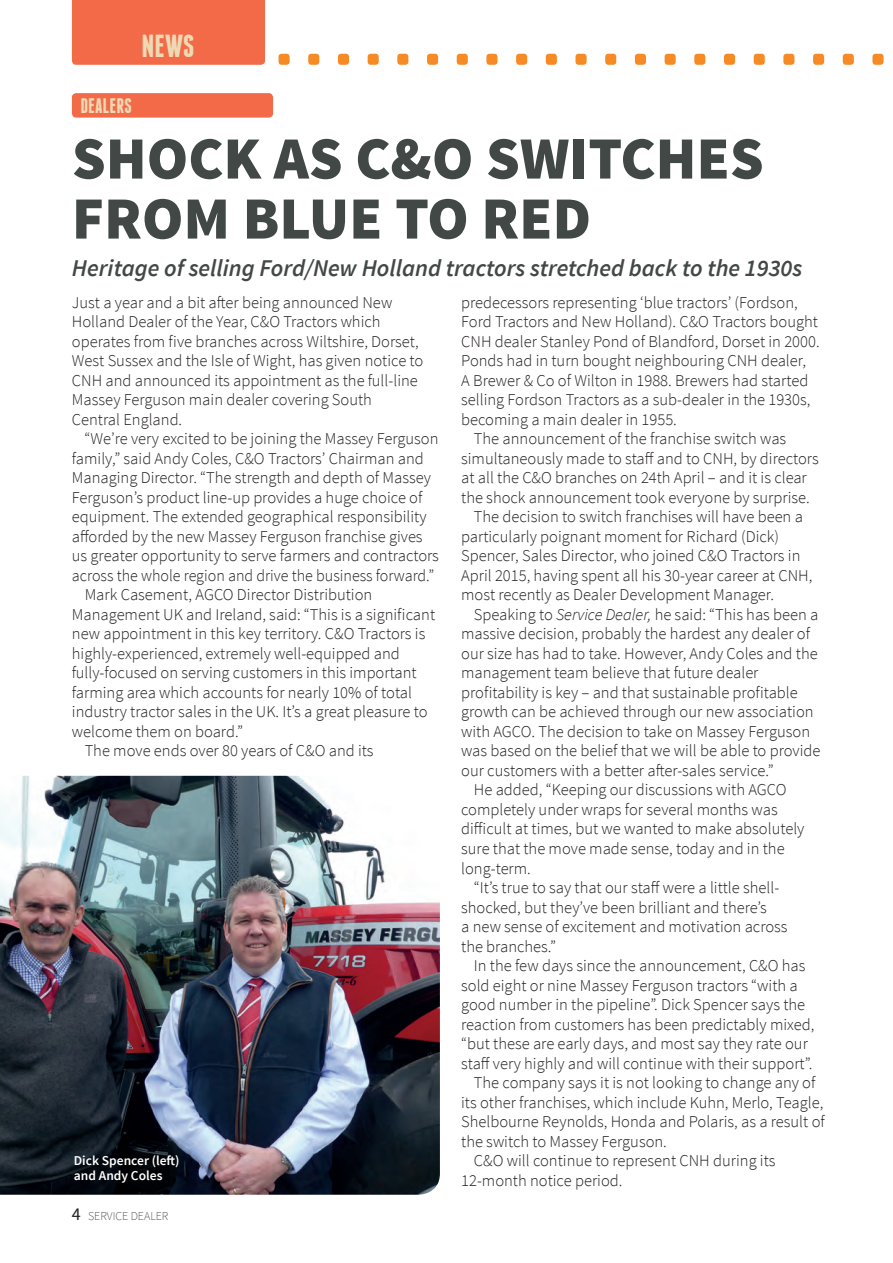
<style>
.page{position:relative;width:893px;height:1263px;background:#fff}
.page>*{position:absolute;margin:0;border:0;box-sizing:border-box;transform-origin:0 0}
.t1{font:900 60px/60px "Source Sans Pro";color:#424846}
.t2{font:700 31.8px "Franchise";color:#edd9b3}
.Subhead{font:italic 600 24px "Source Sans Pro";color:#424846}
.News_sections_tabs{font:700 21px "Franchise";color:#edd9b3}
.Body_Copy{font:300 16.5px/19.5px "Source Sans Pro";color:#231f20}
.Body_Copy_No_Ind{font:300 16.5px/19.5px "Source Sans Pro";color:#231f20}
.t3{font:600 13.5px/15px "Source Sans Pro";color:#fff}
.t4{font:200 12px "Source Sans Pro";color:#231f20}
.s1{font-weight:400;font-size:18px}
.s2{font-style:italic}
</style>
<div class="page">
<div style="left:72px;top:93px;width:201px;height:25px;background:#f26a48;border-radius:4px"></div>
<div style="left:72px;top:0;width:193px;height:65px;background:#f26a48"></div>
<div style="left:278px;top:54px;width:11px;height:11px;background:#f68a25;border-radius:3px"></div>
<div style="left:308px;top:54px;width:11px;height:11px;background:#f68a25;border-radius:3px"></div>
<div style="left:338px;top:54px;width:11px;height:11px;background:#f68a25;border-radius:3px"></div>
<div style="left:367px;top:54px;width:11px;height:11px;background:#f68a25;border-radius:3px"></div>
<div style="left:397px;top:54px;width:11px;height:11px;background:#f68a25;border-radius:3px"></div>
<div style="left:427px;top:54px;width:11px;height:11px;background:#f68a25;border-radius:3px"></div>
<div style="left:456px;top:54px;width:12px;height:11px;background:#f68a25;border-radius:3px"></div>
<div style="left:486px;top:54px;width:11px;height:11px;background:#f68a25;border-radius:3px"></div>
<div style="left:516px;top:54px;width:11px;height:11px;background:#f68a25;border-radius:3px"></div>
<div style="left:546px;top:54px;width:11px;height:11px;background:#f68a25;border-radius:3px"></div>
<div style="left:575px;top:54px;width:11px;height:11px;background:#f68a25;border-radius:3px"></div>
<div style="left:605px;top:54px;width:11px;height:11px;background:#f68a25;border-radius:3px"></div>
<div style="left:635px;top:54px;width:11px;height:11px;background:#f68a25;border-radius:3px"></div>
<div style="left:664px;top:54px;width:11px;height:11px;background:#f68a25;border-radius:3px"></div>
<div style="left:694px;top:54px;width:11px;height:11px;background:#f68a25;border-radius:3px"></div>
<div style="left:724px;top:54px;width:11px;height:11px;background:#f68a25;border-radius:3px"></div>
<div style="left:753px;top:54px;width:11px;height:11px;background:#f68a25;border-radius:3px"></div>
<div style="left:783px;top:54px;width:11px;height:11px;background:#f68a25;border-radius:3px"></div>
<div style="left:813px;top:54px;width:11px;height:11px;background:#f68a25;border-radius:3px"></div>
<div style="left:842px;top:54px;width:11px;height:11px;background:#f68a25;border-radius:3px"></div>
<div style="left:872px;top:54px;width:11px;height:11px;background:#f68a25;border-radius:3px"></div>
<img style="left:0;top:776px;width:440px;height:418px">
<p class="t2" style="left:141px;top:31px;width:54px">NEWS</p>
<p class="News_sections_tabs" style="left:80px;top:96px;width:53px">DEALERS</p>
<p class="t1" style="left:72px;top:131px;width:693px">SHOCK AS C&amp;O SWITCHES<br>FROM BLUE TO RED</p>
<p class="Subhead" style="left:72px;top:253px;width:731px">Heritage of selling Ford/New Holland tractors stretched back to the 1930s</p>
<p class="Body_Copy_No_Ind" style="left:72px;top:292px;width:353px">Just a year and a bit after being announced New Holland Dealer of the Year, C&amp;O Tractors which operates from five branches across Wiltshire, Dorset, West Sussex and the Isle of Wight, has given notice to CNH and announced its appointment as the full-line Massey Ferguson main dealer covering South Central England.</p>
<p class="Body_Copy" style="left:72px;top:429px;width:368px;text-indent:13px">“We’re very excited to be joining the Massey Ferguson family,” said Andy Coles, C&amp;O Tractors’ Chairman and Managing Director. “The strength and depth of Massey Ferguson’s product line-up provides a huge choice of equipment. The extended geographical responsibility afforded by the new Massey Ferguson franchise gives us greater opportunity to serve farmers and contractors across the whole region and drive the business forward.”</p>
<p class="Body_Copy" style="left:72px;top:585px;width:365px;text-indent:13px">Mark Casement, AGCO Director Distribution Management UK and Ireland, said: “This is a significant new appointment in this key territory. C&amp;O Tractors is highly-experienced, extremely well-equipped and fully-focused on serving customers in this important farming area which accounts for nearly 10% of total industry tractor sales in the UK. It’s a great pleasure to welcome them on board.”</p>
<p class="Body_Copy" style="left:85px;top:741px;width:290px">The move ends over 80 years of C&amp;O and its</p>
<p class="t3" style="left:74px;top:1153px;width:107px">Dick Spencer (left) and Andy Coles</p>
<p class="t4" style="left:72px;top:1208px;width:98px"><span class="s1">4</span> SERVICE DEALER</p>
<p class="Body_Copy" style="left:461px;top:293px;width:360px">predecessors representing ‘blue tractors’ (Fordson, Ford Tractors and New Holland). C&amp;O Tractors bought CNH dealer Stanley Pond of Blandford, Dorset in 2000.<br>Ponds had in turn bought neighbouring CNH dealer,<br>A Brewer &amp; Co of Wilton in 1988. Brewers had started selling Fordson Tractors as a sub-dealer in the 1930s, becoming a main dealer in 1955.</p>
<p class="Body_Copy" style="left:461px;top:429px;width:359px;text-indent:13px">The announcement of the franchise switch was simultaneously made to staff and to CNH, by directors at all the C&amp;O branches on 24th April – and it is clear the shock announcement took everyone by surprise.</p>
<p class="Body_Copy" style="left:461px;top:507px;width:352px;text-indent:13px">The decision to switch franchises will have been a particularly poignant moment for Richard (Dick)<br>Spencer, Sales Director, who joined C&amp;O Tractors in April 2015, having spent all his 30-year career at CNH, most recently as Dealer Development Manager.</p>
<p class="Body_Copy" style="left:461px;top:605px;width:361px;text-indent:13px">Speaking to <span class="s2">Service Dealer,</span> he said: “This has been a massive decision, probably the hardest any dealer of our size has had to take. However, Andy Coles and the management team believe that future dealer profitability is key – and that sustainable profitable growth can be achieved through our new association with AGCO. The decision to take on Massey Ferguson was based on the belief that we will be able to provide our customers with a better after-sales service.”</p>
<p class="Body_Copy" style="left:461px;top:780px;width:345px;text-indent:13px">He added, “Keeping our discussions with AGCO completely under wraps for several months was difficult at times, but we wanted to make absolutely sure that the move made sense, today and in the long-term.</p>
<p class="Body_Copy" style="left:461px;top:878px;width:328px;text-indent:13px">“It’s true to say that our staff were a little shell&shy;shocked, but they’ve been brilliant and there’s<br>a new sense of excitement and motivation across the branches.”</p>
<p class="Body_Copy" style="left:461px;top:956px;width:354px;text-indent:13px">In the few days since the announcement, C&amp;O has sold eight or nine Massey Ferguson tractors “with a good number in the pipeline”. Dick Spencer says the reaction from customers has been predictably mixed, “but these are early days, and most say they rate our staff very highly and will continue with their support”.</p>
<p class="Body_Copy" style="left:461px;top:1073px;width:365px;text-indent:13px">The company says it is not looking to change any of its other franchises, which include Kuhn, Merlo, Teagle, Shelbourne Reynolds, Honda and Polaris, as a result of the switch to Massey Ferguson.</p>
<p class="Body_Copy" style="left:461px;top:1151px;width:316px;text-indent:13px">C&amp;O will continue to represent CNH during its<br>12-month notice period.</p>
</div>
